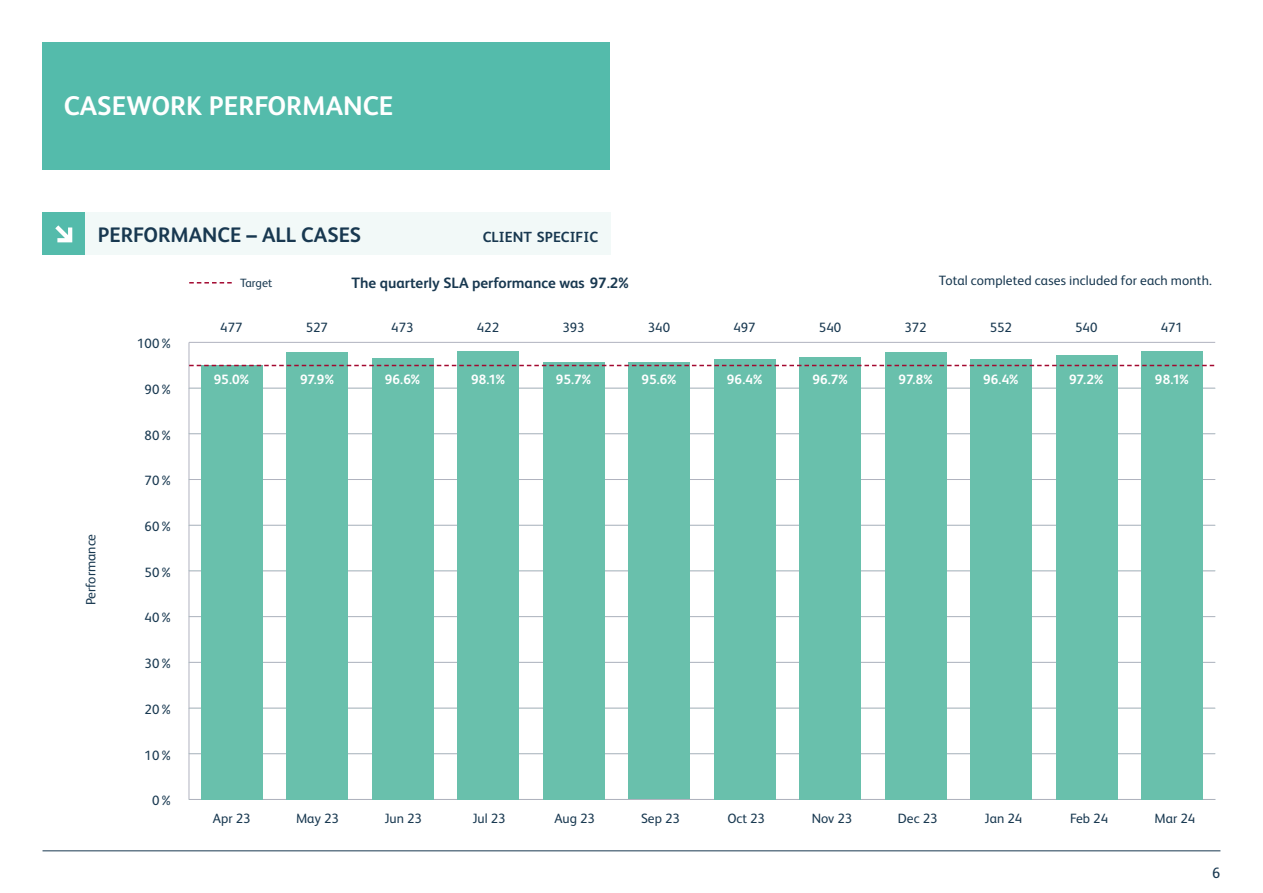
<style>
.page{position:relative;width:1263px;height:893px;background:#fff}
.page>*{position:absolute;margin:0;border:0;box-sizing:border-box;transform-origin:0 0}
.t1{font:700 27px "FS Albert";color:#fff}
.t2{font:700 21px "FS Albert";color:#183850}
.t3{font:700 15px "FS Albert";color:#183850}
.t4{font:15px "FS Albert";color:#183850}
.t5{font:700 14.7px "FS Albert";color:#183850}
.t6{font:13.5px "FS Albert";color:#183850}
.t7{font:700 13.5px "FS Albert";color:#fff}
.t8{font:12px "FS Albert";color:#183850}
</style>
<div class="page">
<hr style="left:43px;top:851px;width:1177px;height:1px;background:#183850">
<div style="left:43px;top:43px;width:567px;height:127px;background:#54bbab"></div>
<div style="left:85px;top:213px;width:526px;height:42px;background:#f2f9f8"></div>
<div style="left:43px;top:213px;width:42px;height:42px;background:#54bbab"></div>
<svg style="left:55px;top:225px;width:17px;height:17px"></svg>
<hr style="left:189px;top:342px;width:1px;height:457px;background:#b0b3bf">
<hr style="left:189px;top:799px;width:1026px;height:1px;background:#b0b3bf">
<hr style="left:189px;top:753px;width:1026px;height:1px;background:#b0b3bf">
<hr style="left:189px;top:708px;width:1026px;height:1px;background:#b0b3bf">
<hr style="left:189px;top:662px;width:1026px;height:1px;background:#b0b3bf">
<hr style="left:189px;top:616px;width:1026px;height:1px;background:#b0b3bf">
<hr style="left:189px;top:570px;width:1026px;height:1px;background:#b0b3bf">
<hr style="left:189px;top:525px;width:1026px;height:1px;background:#b0b3bf">
<hr style="left:189px;top:479px;width:1026px;height:1px;background:#b0b3bf">
<hr style="left:189px;top:433px;width:1026px;height:1px;background:#b0b3bf">
<hr style="left:189px;top:388px;width:1026px;height:1px;background:#b0b3bf">
<hr style="left:189px;top:342px;width:1026px;height:1px;background:#b0b3bf">
<div style="left:201px;top:365px;width:62px;height:434px;background:#69c0ac"></div>
<div style="left:286px;top:352px;width:62px;height:447px;background:#69c0ac"></div>
<div style="left:372px;top:358px;width:62px;height:441px;background:#69c0ac"></div>
<div style="left:457px;top:351px;width:62px;height:448px;background:#69c0ac"></div>
<div style="left:543px;top:362px;width:62px;height:437px;background:#69c0ac"></div>
<div style="left:628px;top:362px;width:62px;height:437px;background:#69c0ac"></div>
<div style="left:714px;top:359px;width:62px;height:440px;background:#69c0ac"></div>
<div style="left:799px;top:357px;width:62px;height:442px;background:#69c0ac"></div>
<div style="left:885px;top:352px;width:62px;height:447px;background:#69c0ac"></div>
<div style="left:971px;top:359px;width:61px;height:440px;background:#69c0ac"></div>
<div style="left:1056px;top:355px;width:62px;height:444px;background:#69c0ac"></div>
<div style="left:1142px;top:351px;width:61px;height:448px;background:#69c0ac"></div>
<svg style="left:189px;top:282px;width:43px;height:2px"></svg>
<svg style="left:189px;top:365px;width:1025px;height:1px"></svg>
<h1 class="t1" style="left:64px;top:88px;width:331px">CASEWORK PERFORMANCE</h1>
<h2 class="t2" style="left:98px;top:220px;width:265px">PERFORMANCE – ALL CASES</h2>
<p class="t5" style="left:483px;top:227px;width:117px">CLIENT SPECIFIC</p>
<p class="t8" style="left:240px;top:275px;width:34px">Target</p>
<p class="t6" style="left:939px;top:271px;width:275px">Total completed cases included for each month.</p>
<p class="t3" style="left:351px;top:272px;width:279px">The quarterly SLA performance was 97.2%</p>
<p class="t6" style="left:82px;top:605px;width:73px;rotate:-90deg">Performance</p>
<p class="t6" style="left:137px;top:335px;width:37px">100%</p>
<p class="t6" style="left:145px;top:380px;width:30px">90%</p>
<p class="t6" style="left:145px;top:426px;width:30px">80%</p>
<p class="t6" style="left:145px;top:472px;width:30px">70%</p>
<p class="t6" style="left:145px;top:517px;width:30px">60%</p>
<p class="t6" style="left:145px;top:563px;width:30px">50%</p>
<p class="t6" style="left:145px;top:609px;width:30px">40%</p>
<p class="t6" style="left:145px;top:655px;width:30px">30%</p>
<p class="t6" style="left:145px;top:700px;width:30px">20%</p>
<p class="t6" style="left:145px;top:746px;width:30px">10%</p>
<p class="t6" style="left:152px;top:792px;width:22px">0%</p>
<p class="t6" style="left:220px;top:318px;width:24px">477</p>
<p class="t6" style="left:306px;top:318px;width:24px">527</p>
<p class="t6" style="left:391px;top:318px;width:24px">473</p>
<p class="t6" style="left:477px;top:318px;width:24px">422</p>
<p class="t6" style="left:562px;top:318px;width:24px">393</p>
<p class="t6" style="left:648px;top:318px;width:24px">340</p>
<p class="t6" style="left:733px;top:318px;width:24px">497</p>
<p class="t6" style="left:819px;top:318px;width:24px">540</p>
<p class="t6" style="left:904px;top:318px;width:24px">372</p>
<p class="t7" style="left:214px;top:370px;width:37px">95.0%</p>
<p class="t7" style="left:300px;top:370px;width:35px">97.9%</p>
<p class="t7" style="left:385px;top:370px;width:37px">96.6%</p>
<p class="t7" style="left:471px;top:370px;width:35px">98.1%</p>
<p class="t7" style="left:556px;top:370px;width:37px">95.7%</p>
<p class="t7" style="left:641px;top:370px;width:36px">95.6%</p>
<p class="t7" style="left:727px;top:370px;width:37px">96.4%</p>
<p class="t7" style="left:812px;top:370px;width:37px">96.7%</p>
<p class="t7" style="left:899px;top:370px;width:35px">97.8%</p>
<p class="t6" style="left:990px;top:318px;width:24px">552</p>
<p class="t6" style="left:1075px;top:318px;width:24px">540</p>
<p class="t6" style="left:1161px;top:318px;width:24px">471</p>
<p class="t7" style="left:983px;top:370px;width:37px">96.4%</p>
<p class="t7" style="left:1069px;top:370px;width:36px">97.2%</p>
<p class="t7" style="left:1155px;top:370px;width:35px">98.1%</p>
<p class="t6" style="left:213px;top:809px;width:39px">Apr 23</p>
<p class="t6" style="left:296px;top:809px;width:45px">May 23</p>
<p class="t6" style="left:384px;top:809px;width:39px">Jun 23</p>
<p class="t6" style="left:472px;top:809px;width:35px">Jul 23</p>
<p class="t6" style="left:554px;top:809px;width:42px">Aug 23</p>
<p class="t6" style="left:641px;top:809px;width:40px">Sep 23</p>
<p class="t6" style="left:727px;top:809px;width:39px">Oct 23</p>
<p class="t6" style="left:812px;top:809px;width:42px">Nov 23</p>
<p class="t6" style="left:898px;top:809px;width:41px">Dec 23</p>
<p class="t6" style="left:984px;top:809px;width:39px">Jan 24</p>
<p class="t6" style="left:1070px;top:809px;width:39px">Feb 24</p>
<p class="t6" style="left:1154px;top:809px;width:42px">Mar 24</p>
<p class="t6" style="left:215px;top:810px;width:35px">in doc</p>
<p class="t6" style="left:300px;top:810px;width:35px">in doc</p>
<p class="t6" style="left:386px;top:810px;width:35px">in doc</p>
<p class="t6" style="left:471px;top:810px;width:35px">in doc</p>
<p class="t6" style="left:557px;top:810px;width:35px">in doc</p>
<p class="t6" style="left:642px;top:810px;width:35px">in doc</p>
<p class="t6" style="left:728px;top:810px;width:35px">in doc</p>
<p class="t6" style="left:813px;top:810px;width:35px">in doc</p>
<p class="t6" style="left:899px;top:810px;width:35px">in doc</p>
<p class="t6" style="left:984px;top:810px;width:35px">in doc</p>
<p class="t6" style="left:1070px;top:810px;width:35px">in doc</p>
<p class="t6" style="left:1155px;top:810px;width:35px">in doc</p>
<p class="t4" style="left:1212px;top:863px;width:10px">6</p>
</div>
